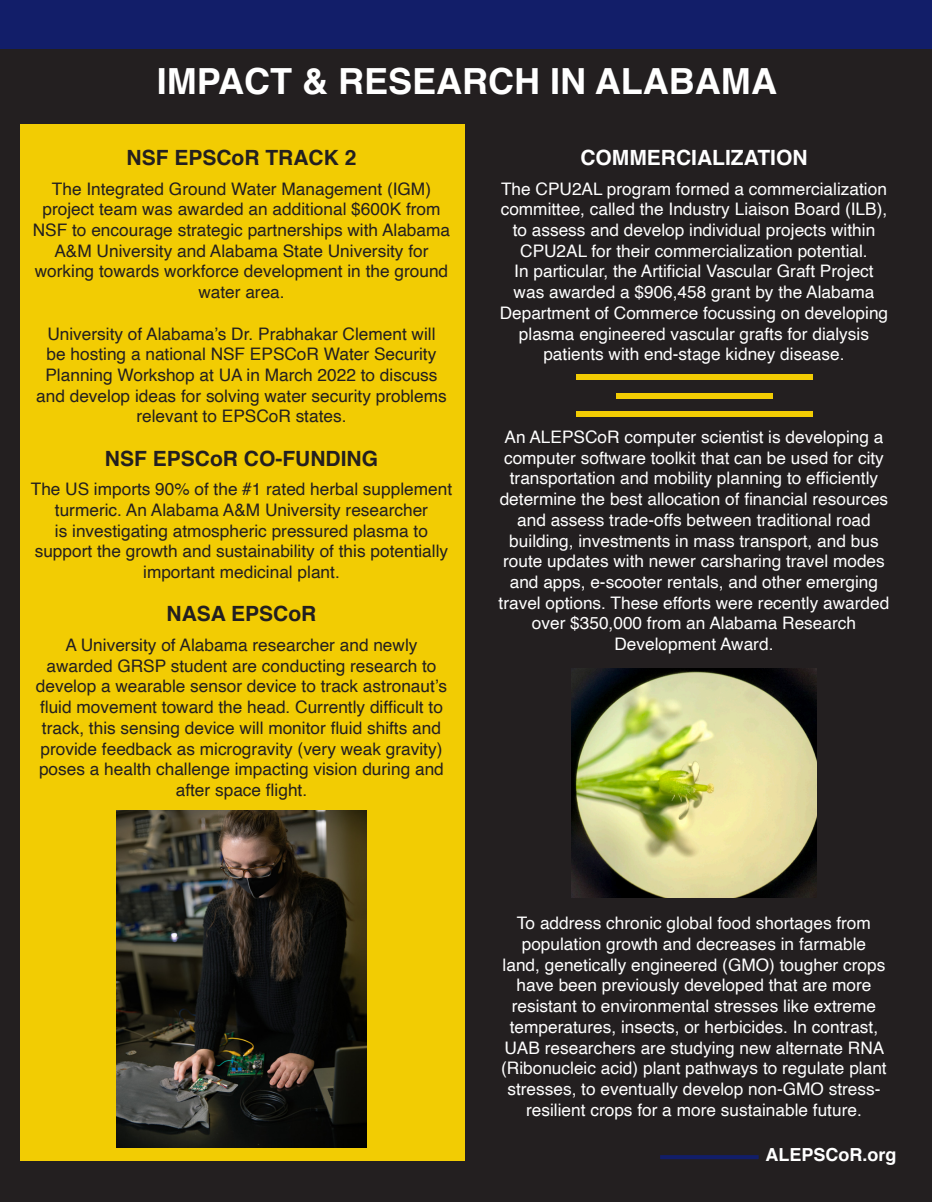
<style>
.page{position:relative;width:932px;height:1202px;background:#fff}
.page>*{position:absolute;margin:0;border:0;box-sizing:border-box;transform-origin:0 0}
.t1{font:700 36px "Helvetica";color:#fff}
.t2{font:700 21px "Helvetica";color:#231f20}
.t3{font:700 21px "Helvetica";color:#fff}
.t4{font:700 18px "Helvetica";color:#fff}
.t5{font:17.25px/20.7px "Helvetica";color:#fff;text-align:center}
.t6{font:17.25px/20.7px "Helvetica";color:#231f20;text-align:center}
</style>
<div class="page">
<div style="left:0;top:48px;width:932px;height:1154px;background:#231f20"></div>
<div style="left:0;top:0;width:932px;height:48px;background:#121e69"></div>
<div style="left:20px;top:125px;width:444px;height:1035px;background:#f2cc03"></div>
<img style="left:116px;top:810px;width:251px;height:337px">
<img style="left:571px;top:668px;width:245px;height:229px">
<div style="left:659px;top:1154px;width:100px;height:6px;background:#121e69"></div>
<div style="left:658px;top:1153px;width:102px;height:7px;border:2px solid #231f20"></div>
<div style="left:576px;top:374px;width:236px;height:6px;background:#f2cc03"></div>
<div style="left:615px;top:393px;width:157px;height:5px;background:#f2cc03"></div>
<div style="left:576px;top:411px;width:236px;height:6px;background:#f2cc03"></div>
<p class="t1" style="left:157px;top:52px;width:621px">IMPACT &amp; RESEARCH IN ALABAMA</p>
<p class="t2" style="left:126px;top:140px;width:231px">NSF EPSCoR TRACK 2</p>
<p class="t6" style="left:33px;top:179px;width:419px">The Integrated Ground Water Management (IGM) project team was awarded an additional $600K from NSF to encourage strategic partnerships with Alabama A&amp;M University and Alabama State University for working towards workforce development in the ground water area.</p>
<p class="t6" style="left:36px;top:324px;width:412px">University of Alabama’s Dr. Prabhakar Clement will be hosting a national NSF EPSCoR Water Security Planning Workshop at UA in March 2022 to discuss and develop ideas for solving water security problems relevant to EPSCoR states.</p>
<p class="t2" style="left:105px;top:441px;width:275px">NSF EPSCoR CO-FUNDING</p>
<p class="t6" style="left:31px;top:479px;width:423px">The US imports 90% of the #1 rated herbal supplement turmeric. An Alabama A&amp;M University researcher<br>is investigating atmospheric pressured plasma to support the growth and sustainability of this potentially important medicinal plant.</p>
<p class="t2" style="left:167px;top:597px;width:151px">NASA EPSCoR</p>
<p class="t6" style="left:36px;top:635px;width:413px">A University of Alabama researcher and newly awarded GRSP student are conducting research to develop a wearable sensor device to track astronaut’s fluid movement toward the head. Currently difficult to track, this sensing device will monitor fluid shifts and provide feedback as microgravity (very weak gravity) poses a health challenge impacting vision during and after space flight.</p>
<p class="t3" style="left:580px;top:140px;width:229px">COMMERCIALIZATION</p>
<p class="t5" style="left:499px;top:179px;width:390px">The CPU2AL program formed a commercialization committee, called the Industry Liaison Board (ILB), to assess and develop individual projects within CPU2AL for their commercialization potential.<br>In particular, the Artificial Vascular Graft Project was awarded a $906,458 grant by the Alabama Department of Commerce focussing on developing plasma engineered vascular grafts for dialysis patients with end-stage kidney disease.</p>
<p class="t5" style="left:498px;top:427px;width:392px">An ALEPSCoR computer scientist is developing a computer software toolkit that can be used for city transportation and mobility planning to efficiently determine the best allocation of financial resources and assess trade-offs between traditional road building, investments in mass transport, and bus route updates with newer carsharing travel modes and apps, e-scooter rentals, and other emerging travel options. These efforts were recently awarded over $350,000 from an Alabama Research Development Award.</p>
<p class="t5" style="left:501px;top:913px;width:387px">To address chronic global food shortages from population growth and decreases in farmable land, genetically engineered (GMO) tougher crops have been previously developed that are more resistant to environmental stresses like extreme temperatures, insects, or herbicides. In contrast, UAB researchers are studying new alternate RNA (Ribonucleic acid) plant pathways to regulate plant stresses, to eventually develop non-GMO stress&shy;resilient crops for a more sustainable future.</p>
<p class="t4" style="left:765px;top:1140px;width:133px">ALEPSCoR.org</p>
</div>
